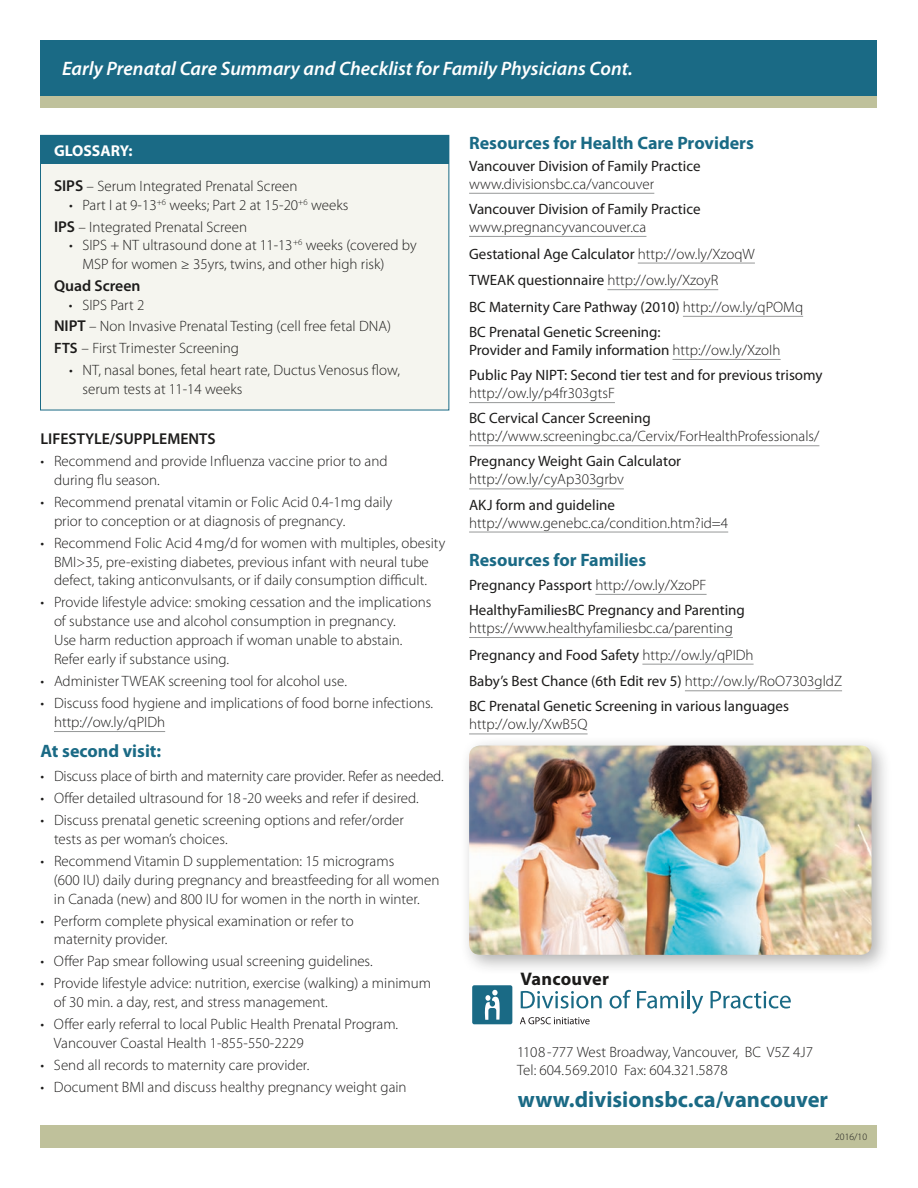
<style>
.page{position:relative;width:918px;height:1188px;background:#fff}
.page>*{position:absolute;margin:0;border:0;box-sizing:border-box;transform-origin:0 0}
.t1{font:700 22.5px "Myriad Pro";color:#1a6a85}
.t2{font:italic 600 19.5px "Myriad Pro";color:#fff}
.t3{font:700 18.3px "Myriad Pro";letter-spacing:.015em;color:#1c1b1a}
.t4{font:700 18px "Myriad Pro";color:#1a6a85}
.t5{font:600 15.75px "Myriad Pro";color:#1c1b1a}
.t6{font:700 15.75px "Myriad Pro";color:#fff}
.t7{font:300 15px/18.8px "Myriad Pro";color:#1c1b1a}
.t8{font:15px/18px "Myriad Pro";color:#1c1b1a}
.t9{font:300 9.75px "Myriad Pro";color:#1c1b1a}
.s1{font-weight:600;font-size:15.75px}
.s2{font-weight:600}
.s3{font-weight:400}
.s4{font-weight:300}
</style>
<div class="page">
<div style="left:40px;top:1125px;width:838px;height:23px;background:#bfc19b"></div>
<div style="left:459px;top:736px;width:433px;height:239px;background:#1c1b1a;opacity:.35"></div>
<img style="left:469px;top:746px;width:403px;height:209px">
<div style="left:40px;top:135px;width:409px;height:275px;background:#f5f5ef"></div>
<svg style="left:521px;top:991px;width:81px;height:18px"></svg>
<svg style="left:610px;top:990px;width:21px;height:19px"></svg>
<svg style="left:637px;top:991px;width:47px;height:18px"></svg>
<hr style="left:687px;top:990px;width:3px;height:18px;background:#1a6a85">
<svg style="left:692px;top:996px;width:11px;height:18px"></svg>
<svg style="left:711px;top:991px;width:80px;height:18px"></svg>
<svg style="left:520px;top:1017px;width:70px;height:7px"></svg>
<div style="left:472px;top:985px;width:40px;height:39px;background:#1a6a85;border-radius:2px"></div>
<svg style="left:484px;top:990px;width:16px;height:30px"></svg>
<div style="left:40px;top:40px;width:838px;height:56px;background:#1a6a85"></div>
<div style="left:40px;top:96px;width:838px;height:12px;background:#bfc19b"></div>
<hr style="left:54px;top:731px;width:111px;height:1px;background:#969898">
<hr style="left:469px;top:193px;width:185px;height:1px;background:#969898">
<hr style="left:469px;top:236px;width:177px;height:1px;background:#969898">
<hr style="left:638px;top:263px;width:117px;height:1px;background:#969898">
<hr style="left:607px;top:289px;width:111px;height:1px;background:#969898">
<hr style="left:683px;top:316px;width:120px;height:1px;background:#969898">
<hr style="left:673px;top:359px;width:108px;height:1px;background:#969898">
<hr style="left:469px;top:402px;width:146px;height:1px;background:#969898">
<hr style="left:469px;top:446px;width:350px;height:1px;background:#969898">
<hr style="left:469px;top:489px;width:155px;height:1px;background:#969898">
<hr style="left:469px;top:532px;width:259px;height:1px;background:#969898">
<hr style="left:595px;top:594px;width:112px;height:1px;background:#969898">
<hr style="left:469px;top:637px;width:264px;height:1px;background:#969898">
<hr style="left:642px;top:664px;width:112px;height:1px;background:#969898">
<hr style="left:685px;top:691px;width:157px;height:1px;background:#969898">
<hr style="left:469px;top:734px;width:119px;height:1px;background:#969898">
<div style="left:40px;top:135px;width:409px;height:28px;background:#1a6a85"></div>
<h2 class="t2" style="left:62px;top:56px;width:572px">Early Prenatal Care Summary and Checklist for Family Physicians Cont.</h2>
<p class="t6" style="left:54px;top:140px;width:80px">GLOSSARY:</p>
<p class="t7" style="left:54px;top:177px;width:245px"><span class="s1">SIPS</span> – Serum Integrated Prenatal Screen</p>
<p class="t7" style="left:54px;top:194px;width:296px;line-height:21.8px;text-indent:15px">• Part I at 9-13<sup>+6</sup> weeks; Part 2 at 15-20<sup>+6</sup> weeks<br><span class="s1">IPS</span> – Integrated Prenatal Screen</p>
<p class="t7" style="left:82px;top:236px;width:336px;text-indent:-13px">• SIPS + NT ultrasound done at 11-13<sup>+6</sup> weeks (covered by<br>MSP for women ≥ 35yrs, twins, and other high risk)</p>
<p class="t5" style="left:54px;top:276px;width:88px">Quad Screen</p>
<p class="t7" style="left:54px;top:293px;width:339px;line-height:21.9px;text-indent:15px">• SIPS Part 2<br><span class="s1">NIPT</span> – Non Invasive Prenatal Testing (cell free fetal DNA)<br><span class="s2">FTS</span> – First Trimester Screening</p>
<p class="t7" style="left:83px;top:361px;width:319px;text-indent:-14px">• NT, nasal bones, fetal heart rate, Ductus Venosus flow, serum tests at 11-14 weeks</p>
<p class="t5" style="left:40px;top:429px;width:177px">LIFESTYLE/SUPPLEMENTS</p>
<p class="t7" style="left:54px;top:452px;width:335px;text-indent:-14px">• Recommend and provide Influenza vaccine prior to and during flu season.</p>
<p class="t7" style="left:54px;top:493px;width:340px;text-indent:-14px">• Recommend prenatal vitamin or Folic Acid 0.4-1mg daily prior to conception or at diagnosis of pregnancy.</p>
<p class="t7" style="left:40px;top:533px;width:406px;text-align:center">• Recommend Folic Acid 4mg/d for women with multiples, obesity<br>BMI&gt;35, pre-existing diabetes, previous infant with neural tube defect, taking anticonvulsants, or if daily consumption difficult.</p>
<p class="t7" style="left:54px;top:593px;width:379px;text-indent:-14px">• Provide lifestyle advice: smoking cessation and the implications of substance use and alcohol consumption in pregnancy.<br>Use harm reduction approach if woman unable to abstain.<br>Refer early if substance using.</p>
<p class="t7" style="left:40px;top:671px;width:308px">• Administer TWEAK screening tool for alcohol use.</p>
<p class="t7" style="left:54px;top:693px;width:381px;line-height:19.5px;text-indent:-14px">• Discuss food hygiene and implications of food borne infections. http://ow.ly/qPIDh</p>
<p class="t4" style="left:40px;top:740px;width:122px">At second visit:</p>
<p class="t7" style="left:40px;top:767px;width:405px">• Discuss place of birth and maternity care provider. Refer as needed.</p>
<p class="t7" style="left:40px;top:789px;width:380px">• Offer detailed ultrasound for 18 -20 weeks and refer if desired.</p>
<p class="t7" style="left:54px;top:811px;width:351px;text-indent:-14px">• Discuss prenatal genetic screening options and refer/order tests as per woman’s choices.</p>
<p class="t7" style="left:54px;top:852px;width:387px;text-indent:-13px">• Recommend Vitamin D supplementation: 15 micrograms<br>(600 IU) daily during pregnancy and breastfeeding for all women in Canada (new) and 800 IU for women in the north in winter.</p>
<p class="t7" style="left:54px;top:911px;width:301px;text-indent:-14px">• Perform complete physical examination or refer to maternity provider.</p>
<p class="t7" style="left:40px;top:952px;width:334px">• Offer Pap smear following usual screening guidelines.</p>
<p class="t7" style="left:54px;top:974px;width:379px;text-indent:-14px">• Provide lifestyle advice: nutrition, exercise (walking) a minimum of 30 min. a day, rest, and stress management.</p>
<p class="t7" style="left:54px;top:1015px;width:346px;text-indent:-14px">• Offer early referral to local Public Health Prenatal Program.<br>Vancouver Coastal Health 1-855-550-2229</p>
<p class="t7" style="left:40px;top:1055px;width:270px">• Send all records to maternity care provider.</p>
<p class="t7" style="left:40px;top:1077px;width:368px">• Document BMI and discuss healthy pregnancy weight gain</p>
<p class="t4" style="left:469px;top:131px;width:286px">Resources for Health Care Providers</p>
<p class="t8" style="left:469px;top:157px;width:233px">Vancouver Division of Family Practice</p>
<p class="t7" style="left:469px;top:174px;width:187px">www.divisionsbc.ca/vancouver</p>
<p class="t8" style="left:469px;top:200px;width:233px">Vancouver Division of Family Practice</p>
<p class="t7" style="left:469px;top:213px;width:336px;line-height:26.7px">www.pregnancyvancouver.ca<br><span class="s3">Gestational Age Calculator</span> http://ow.ly/XzoqW <span class="s3">TWEAK questionnaire</span> http://ow.ly/XzoyR<br><span class="s3">BC Maternity Care Pathway (2010)</span> http://ow.ly/qPOMq</p>
<p class="t8" style="left:469px;top:323px;width:313px">BC Prenatal Genetic Screening:<br>Provider and Family information <span class="s4">http://ow.ly/XzoIh</span></p>
<p class="t8" style="left:469px;top:366px;width:355px">Public Pay NIPT: Second tier test and for previous trisomy</p>
<p class="t7" style="left:469px;top:384px;width:147px">http://ow.ly/p4fr303gtsF</p>
<p class="t8" style="left:469px;top:409px;width:183px">BC Cervical Cancer Screening</p>
<p class="t7" style="left:469px;top:427px;width:352px">http://www.screeningbc.ca/Cervix/ForHealthProfessionals/</p>
<p class="t8" style="left:469px;top:452px;width:214px">Pregnancy Weight Gain Calculator</p>
<p class="t7" style="left:469px;top:470px;width:156px">http://ow.ly/cyAp303grbv</p>
<p class="t8" style="left:469px;top:495px;width:147px">AKJ form and guideline</p>
<p class="t7" style="left:469px;top:513px;width:261px">http://www.genebc.ca/condition.htm?id=4</p>
<p class="t4" style="left:469px;top:549px;width:179px">Resources for Families</p>
<p class="t8" style="left:469px;top:572px;width:277px;line-height:25.2px">Pregnancy Passport <span class="s4">http://ow.ly/XzoPF<br></span>HealthyFamiliesBC Pregnancy and Parenting</p>
<p class="t7" style="left:469px;top:615px;width:374px;line-height:26.7px">https://www.healthyfamiliesbc.ca/parenting<br><span class="s3">Pregnancy and Food Safety</span> http://ow.ly/qPIDh<br><span class="s3">Baby’s Best Chance (6th Edit rev 5)</span> http://ow.ly/RoO7303gldZ</p>
<p class="t8" style="left:469px;top:697px;width:321px">BC Prenatal Genetic Screening in various languages</p>
<p class="t7" style="left:469px;top:715px;width:120px">http://ow.ly/XwB5Q</p>
<p class="t3" style="left:521px;top:967px;width:90px">Vancouver</p>
<p class="t7" style="left:517px;top:1042px;width:297px">1108 -777 West Broadway, Vancouver, BC V5Z 4J7<br>Tel: 604.569.2010 Fax: 604.321.5878</p>
<h1 class="t1" style="left:518px;top:1085px;width:312px">www.divisionsbc.ca/vancouver</h1>
<p class="t9" style="left:835px;top:1131px;width:33px">2016/10</p>
</div>
